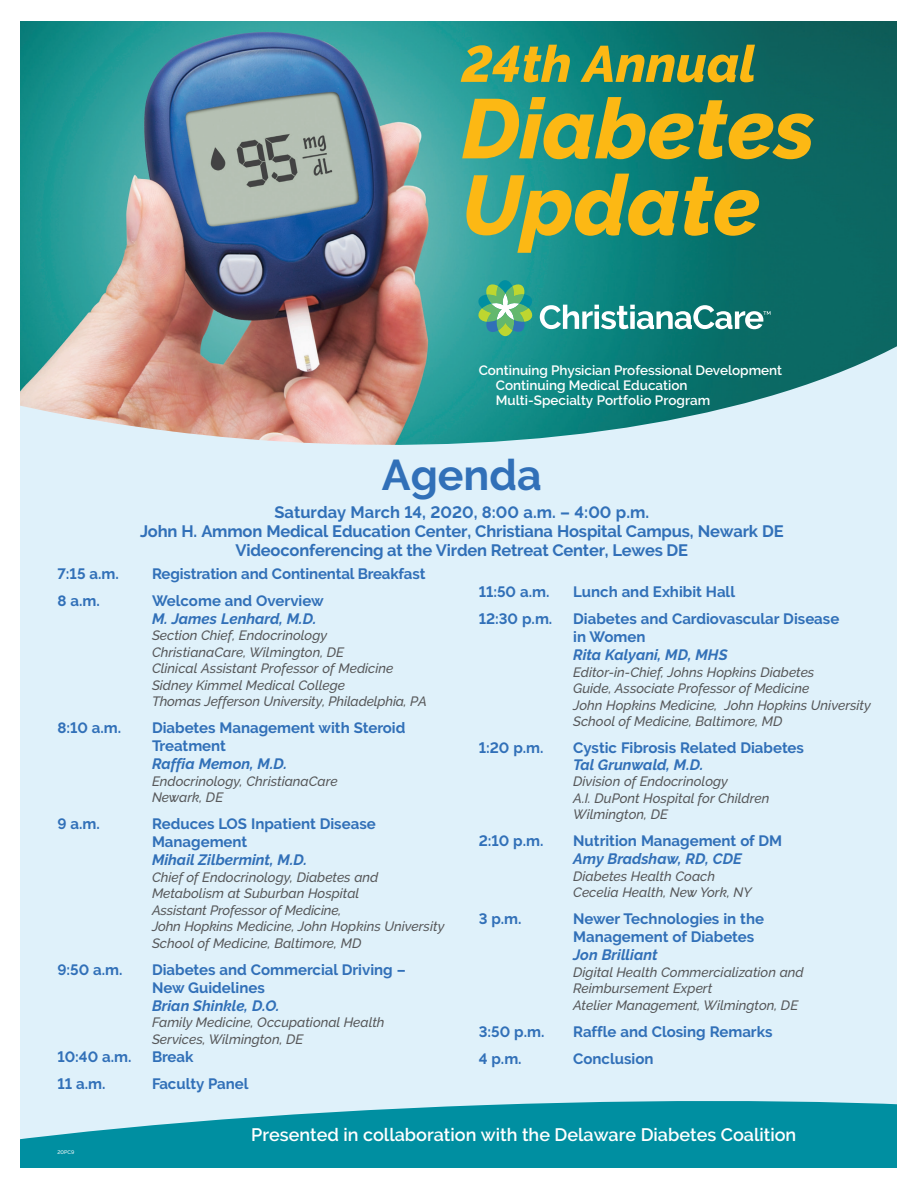
<style>
.page{position:relative;width:918px;height:1188px;background:#fff}
.page>*{position:absolute;margin:0;border:0;box-sizing:border-box;transform-origin:0 0}
.t1{font:italic 800 84px "Raleway";color:#fcb814}
.t2{font:italic 800 51px "Raleway";color:#fcb814}
.t3{font:700 42.9px "Raleway";color:#3170b8}
.t4{font:600 18px "Raleway";color:#fff}
.t5{font:700 16.5px/19px "Raleway";letter-spacing:-.01em;color:#3170b8;text-align:center}
.t6{font:700 15px/18px "Raleway";color:#3170b8}
.t7{font:italic 700 15px "Raleway";color:#3170b8}
.t8{font:italic 500 13.5px/16.5px "Raleway";color:#57585a}
.t9{font:600 13.5px "Raleway";color:#fff}
.t10{font:500 5.25px "Raleway";color:#fff}
.s1{font-style:italic}
</style>
<div class="page">
<div style="left:20px;top:339px;width:878px;height:849px;background:#dff1fa"></div>
<svg style="left:20px;top:1090px;width:878px;height:78px;fill:#008fa1"></svg>
<img style="left:20px;top:21px;width:878px;height:437px">
<svg style="left:540px;top:305px;width:230px;height:24px"></svg>
<svg style="left:478px;top:280px;width:55px;height:56px;background:#5db186"></svg>
<div style="left:0;top:1168px;width:918px;height:20px;background:#fff"></div>
<p class="t2" style="left:462px;top:34px;width:296px">24th Annual</p>
<p class="t1" style="left:462px;top:80px;width:355px">Diabetes</p>
<p class="t1" style="left:462px;top:157px;width:300px">Update</p>
<p class="t9" style="left:479px;top:363px;width:305px">Continuing Physician Professional Development</p>
<p class="t9" style="left:496px;top:378px;width:193px">Continuing Medical Education</p>
<p class="t9" style="left:496px;top:393px;width:216px">Multi-Specialty Portfolio Program</p>
<p class="t3" style="left:382px;top:450px;width:161px">Agenda</p>
<p class="t5" style="left:140px;top:503px;width:645px">Saturday March 14, 2020, 8:00 a.m. – 4:00 p.m.<br>John H. Ammon Medical Education Center, Christiana Hospital Campus, Newark DE<br>Videoconferencing at the Virden Retreat Center, Lewes DE</p>
<p class="t6" style="left:58px;top:564px;width:63px">7:15 a.m.</p>
<p class="t6" style="left:152px;top:564px;width:275px">Registration and Continental Breakfast</p>
<p class="t6" style="left:58px;top:591px;width:44px">8 a.m.</p>
<p class="t6" style="left:152px;top:591px;width:173px">Welcome and Overview</p>
<p class="t7" style="left:152px;top:610px;width:166px">M. James Lenhard, M.D.</p>
<p class="t8" style="left:152px;top:627px;width:194px">Section Chief, Endocrinology<br>ChristianaCare, Wilmington, DE</p>
<p class="t8" style="left:152px;top:660px;width:243px">Clinical Assistant Professor of Medicine</p>
<p class="t8" style="left:152px;top:677px;width:276px">Sidney Kimmel Medical College<br>Thomas Jefferson University, Philadelphia, PA</p>
<p class="t6" style="left:58px;top:719px;width:65px">8:10 a.m.</p>
<p class="t6" style="left:152px;top:719px;width:255px">Diabetes Management with Steroid<br>Treatment</p>
<p class="t7" style="left:152px;top:755px;width:137px">Raffia Memon, M.D.</p>
<p class="t8" style="left:152px;top:773px;width:187px">Endocrinology, ChristianaCare</p>
<p class="t8" style="left:152px;top:789px;width:73px">Newark, DE</p>
<p class="t6" style="left:58px;top:815px;width:44px">9 a.m.</p>
<p class="t6" style="left:152px;top:815px;width:225px">Reduces LOS Inpatient Disease<br>Management</p>
<p class="t7" style="left:152px;top:851px;width:157px">Mihail Zilbermint, M.D.</p>
<p class="t8" style="left:152px;top:869px;width:228px">Chief of Endocrinology, Diabetes and<br>Metabolism at Suburban Hospital</p>
<p class="t8" style="left:152px;top:902px;width:294px">Assistant Professor of Medicine,<br>John Hopkins Medicine, John Hopkins University<br>School of Medicine, Baltimore, MD</p>
<p class="t6" style="left:58px;top:960px;width:67px">9:50 a.m.</p>
<p class="t6" style="left:152px;top:960px;width:255px">Diabetes and Commercial Driving –<br>New Guidelines</p>
<p class="t7" style="left:152px;top:997px;width:129px">Brian Shinkle, D.O.</p>
<p class="t8" style="left:152px;top:1014px;width:234px">Family Medicine, Occupational Health<br>Services, Wilmington, DE</p>
<p class="t6" style="left:58px;top:1047px;width:75px">10:40 a.m.</p>
<p class="t6" style="left:152px;top:1047px;width:43px">Break</p>
<p class="t6" style="left:58px;top:1074px;width:49px">11 a.m.</p>
<p class="t6" style="left:152px;top:1074px;width:98px">Faculty Panel</p>
<p class="t6" style="left:479px;top:583px;width:72px">11:50 a.m.</p>
<p class="t6" style="left:573px;top:583px;width:163px">Lunch and Exhibit Hall</p>
<p class="t6" style="left:479px;top:610px;width:75px">12:30 p.m.</p>
<p class="t6" style="left:573px;top:610px;width:268px">Diabetes and Cardiovascular Disease in Women</p>
<p class="t7" style="left:573px;top:646px;width:156px">Rita Kalyani, MD, MHS</p>
<p class="t8" style="left:573px;top:664px;width:243px">Editor-in-Chief, Johns Hopkins Diabetes<br>Guide, Associate Professor of Medicine</p>
<p class="t8" style="left:573px;top:697px;width:299px">John Hopkins Medicine, John Hopkins University<br>School of Medicine, Baltimore, MD</p>
<p class="t6" style="left:479px;top:739px;width:66px">1:20 p.m.</p>
<p class="t6" style="left:573px;top:739px;width:232px">Cystic Fibrosis Related Diabetes</p>
<p class="t7" style="left:573px;top:756px;width:132px">Tal Grunwald, M.D.</p>
<p class="t8" style="left:573px;top:773px;width:156px">Division of Endocrinology</p>
<p class="t8" style="left:573px;top:790px;width:198px">A.I. DuPont Hospital for Children</p>
<p class="t8" style="left:573px;top:806px;width:96px">Wilmington, DE</p>
<p class="t6" style="left:479px;top:832px;width:66px">2:10 p.m.</p>
<p class="t6" style="left:573px;top:832px;width:211px">Nutrition Management of DM<br><span class="s1">Amy Bradshaw, RD, CDE</span></p>
<p class="t8" style="left:573px;top:868px;width:180px">Diabetes Health Coach<br>Cecelia Health, New York, NY</p>
<p class="t6" style="left:479px;top:910px;width:44px">3 p.m.</p>
<p class="t6" style="left:573px;top:910px;width:192px">Newer Technologies in the<br>Management of Diabetes</p>
<p class="t7" style="left:573px;top:946px;width:86px">Jon Brilliant</p>
<p class="t8" style="left:573px;top:964px;width:232px">Digital Health Commercialization and<br>Reimbursement Expert</p>
<p class="t8" style="left:573px;top:997px;width:226px">Atelier Management, Wilmington, DE</p>
<p class="t6" style="left:479px;top:1022px;width:67px">3:50 p.m.</p>
<p class="t6" style="left:573px;top:1022px;width:201px">Raffle and Closing Remarks</p>
<p class="t6" style="left:479px;top:1049px;width:44px">4 p.m.</p>
<p class="t6" style="left:573px;top:1049px;width:82px">Conclusion</p>
<p class="t10" style="left:58px;top:1149px;width:18px">20PC9</p>
<p class="t4" style="left:251px;top:1125px;width:547px">Presented in collaboration with the Delaware Diabetes Coalition</p>
</div>
